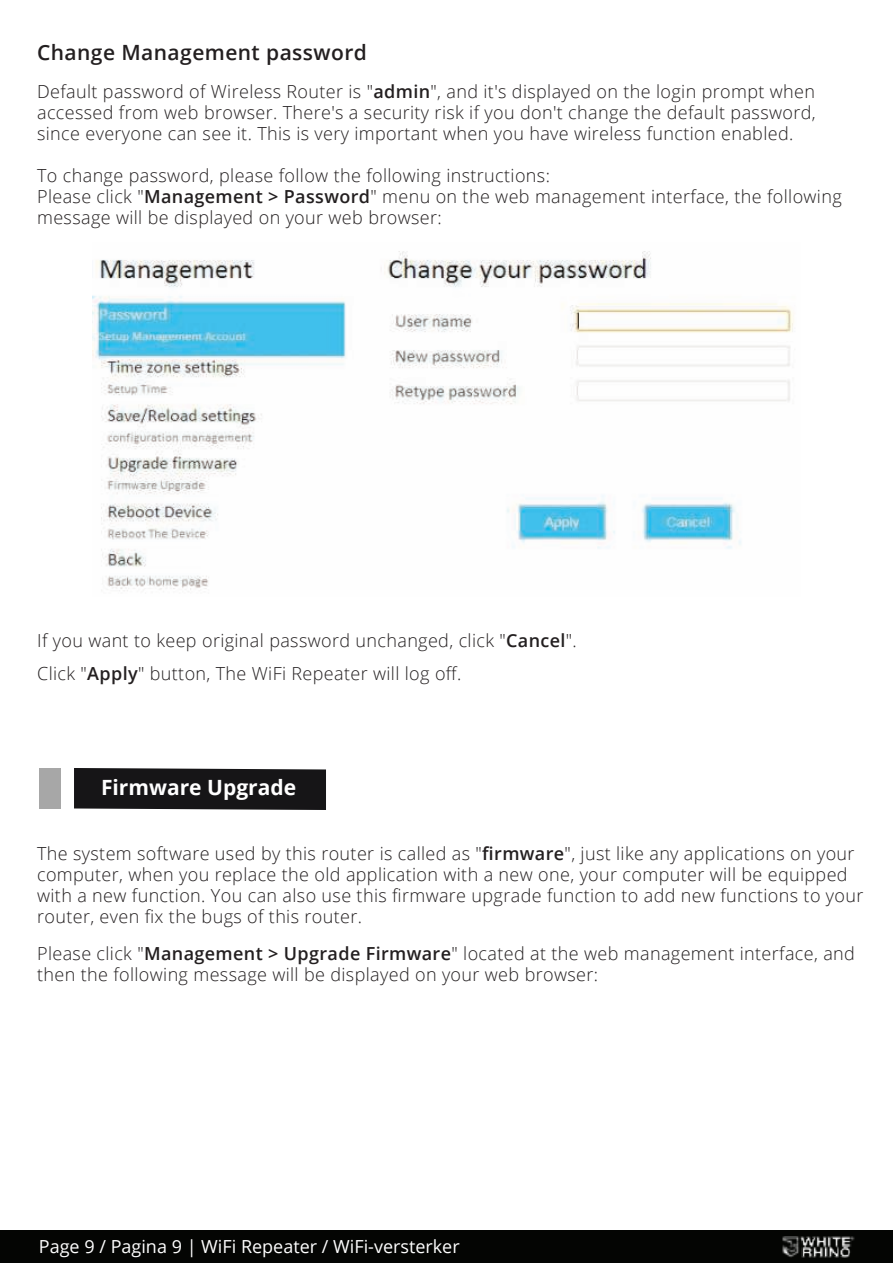
<style>
.page{position:relative;width:893px;height:1263px;background:#fff}
.page>*{position:absolute;margin:0;border:0;box-sizing:border-box;transform-origin:0 0}
.t1{font:600 21px "Open Sans";letter-spacing:.02em;color:#231f20}
.t2{font:700 21px "Open Sans";color:#fff}
.t3{font:300 18px/21px "Open Sans";letter-spacing:.02em;color:#231f20}
.t4{font:18px "Open Sans";color:#fff}
.s1{font-weight:600}
</style>
<div class="page">
<div style="left:0;top:1230px;width:893px;height:33px;background:#040503"></div>
<img style="left:782px;top:1236px;width:73px;height:22px">
<img style="left:92px;top:251px;width:702px;height:340px">
<div style="left:39px;top:768px;width:22px;height:40px;background:#a7a7a7"></div>
<div style="left:74px;top:768px;width:252px;height:42px;background:#161517"></div>
<p class="t1" style="left:37px;top:38px;width:331px">Change Management password</p>
<p class="t3" style="left:37px;top:80px;width:780px;text-align:justify">Default password of Wireless Router is "<span class="s1">admin</span>", and it's displayed on the login prompt when accessed from web browser. There's a security risk if you don't change the default password, since everyone can see it. This is very important when you have wireless function enabled.</p>
<p class="t3" style="left:37px;top:164px;width:806px">To change password, please follow the following instructions:<br>Please click "<span class="s1">Management &gt; Password</span>" menu on the web management interface, the following message will be displayed on your web browser:</p>
<p class="t3" style="left:37px;top:629px;width:541px">If you want to keep original password unchanged, click "<span class="s1">Cancel</span>".</p>
<p class="t3" style="left:37px;top:662px;width:426px">Click "<span class="s1">Apply</span>" button, The WiFi Repeater will log off.</p>
<p class="t2" style="left:101px;top:772px;width:197px">Firmware Upgrade</p>
<p class="t3" style="left:37px;top:842px;width:828px">The system software used by this router is called as "<span class="s1">firmware</span>", just like any applications on your computer, when you replace the old application with a new one, your computer will be equipped with a new function. You can also use this firmware upgrade function to add new functions to your router, even fix the bugs of this router.</p>
<p class="t3" style="left:37px;top:943px;width:819px">Please click "<span class="s1">Management &gt; Upgrade Firmware</span>" located at the web management interface, and then the following message will be displayed on your web browser:</p>
<p class="t4" style="left:39px;top:1239px;width:422px">Page 9 / Pagina 9 | WiFi Repeater / WiFi-versterker</p>
</div>
